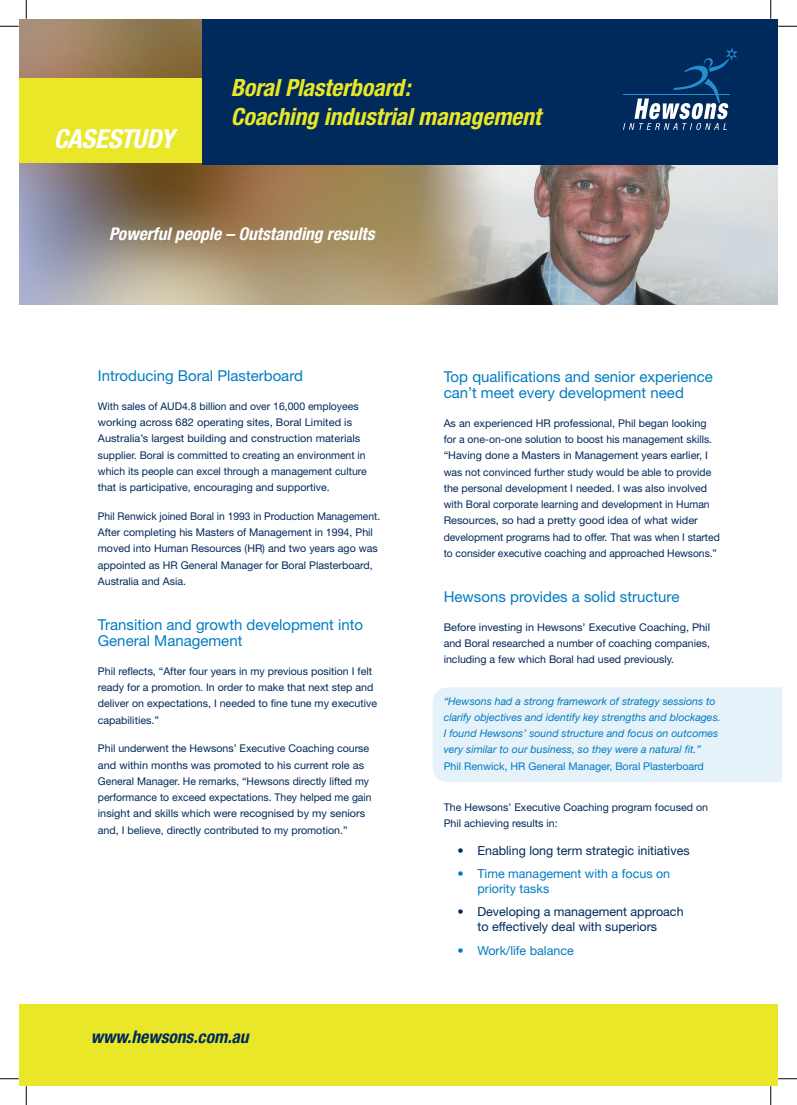
<style>
.page{position:relative;width:797px;height:1105px;background:#fff}
.page>*{position:absolute;margin:0;border:0;box-sizing:border-box;transform-origin:0 0}
.t1{font:italic 700 condensed 26.25px "Helvetica Neue";letter-spacing:-.02em;color:#fff}
.t2{font:italic 700 condensed 23.75px "Helvetica Neue";letter-spacing:-.005em;color:#e9e727}
.t3{font:italic 700 condensed 17.5px "Helvetica Neue";color:#fff}
.t4{font:italic 700 condensed 17.5px "Helvetica Neue";color:#00295c}
._01_Heading{font:15px/16.2px "Helvetica Neue LT";color:#007cc2}
.t5{font:12.5px/15px "Helvetica Neue";color:#00295c;text-align:center}
.t6{font:12.5px/15px "Helvetica Neue";color:#007cc2}
._03_Body_Copy{font:10.62px/16.2px "Helvetica Neue LT";color:#00295c}
._04_Quote{font:italic 10.62px/16.2px "Helvetica Neue LT";color:#007cc2}
._05_Quote_Names{font:10.62px "Helvetica Neue LT";color:#007cc2}
</style>
<div class="page">
<div style="left:432px;top:687px;width:349px;height:95px;background:#e6f2f9"></div>
<img style="left:19px;top:19px;width:758px;height:285px">
<div style="left:19px;top:1004px;width:758px;height:82px;background:#e9e727"></div>
<div style="left:19px;top:79px;width:735px;height:84px;background:#e9e727"></div>
<div style="left:202px;top:19px;width:575px;height:145px;background:#00295c"></div>
<svg style="left:623px;top:47px;width:114px;height:83px"></svg>
<svg style="left:0;top:25px;width:19px;height:2px"></svg>
<svg style="left:778px;top:25px;width:19px;height:2px"></svg>
<svg style="left:0;top:1078px;width:19px;height:1px"></svg>
<svg style="left:778px;top:1078px;width:19px;height:1px"></svg>
<svg style="left:25px;top:0;width:2px;height:19px"></svg>
<svg style="left:25px;top:1086px;width:2px;height:19px"></svg>
<svg style="left:770px;top:0;width:1px;height:19px"></svg>
<svg style="left:770px;top:1086px;width:1px;height:19px"></svg>
<p class="t1" style="left:54px;top:122px;width:122px">CASESTUDY</p>
<p class="t2" style="left:231px;top:74px;width:181px">Boral Plasterboard:</p>
<p class="t2" style="left:231px;top:102px;width:312px">Coaching industrial management</p>
<p class="t3" style="left:109px;top:223px;width:267px">Powerful people – Outstanding results</p>
<p class="_01_Heading" style="left:98px;top:367px;width:207px">Introducing Boral Plasterboard</p>
<p class="_03_Body_Copy" style="left:98px;top:398px;width:270px">With sales of AUD4.8 billion and over 16,000 employees working across 682 operating sites, Boral Limited is Australia’s largest building and construction materials supplier. Boral is committed to creating an environment in which its people can excel through a management culture that is participative, encouraging and supportive.</p>
<p class="_03_Body_Copy" style="left:98px;top:508px;width:284px">Phil Renwick joined Boral in 1993 in Production Management.<br>After completing his Masters of Management in 1994, Phil moved into Human Resources (HR) and two years ago was appointed as HR General Manager for Boral Plasterboard, Australia and Asia.</p>
<p class="_01_Heading" style="left:98px;top:616px;width:267px">Transition and growth development into<br>General Management</p>
<p class="_03_Body_Copy" style="left:98px;top:663px;width:281px">Phil reflects, “After four years in my previous position I felt ready for a promotion. In order to make that next step and deliver on expectations, I needed to fine tune my executive capabilities.”</p>
<p class="_03_Body_Copy" style="left:98px;top:740px;width:275px">Phil underwent the Hewsons’ Executive Coaching course and within months was promoted to his current role as General Manager. He remarks, “Hewsons directly lifted my performance to exceed expectations. They helped me gain insight and skills which were recognised by my seniors and, I believe, directly contributed to my promotion.”</p>
<p class="t4" style="left:91px;top:1026px;width:159px">www.hewsons.com.au</p>
<p class="_01_Heading" style="left:443px;top:368px;width:271px">Top qualifications and senior experience can’t meet every development need</p>
<p class="_03_Body_Copy" style="left:443px;top:415px;width:277px">As an experienced HR professional, Phil began looking for a one-on-one solution to boost his management skills. “Having done a Masters in Management years earlier, I was not convinced further study would be able to provide the personal development I needed. I was also involved with Boral corporate learning and development in Human Resources, so had a pretty good idea of what wider development programs had to offer. That was when I started to consider executive coaching and approached Hewsons.”</p>
<p class="_01_Heading" style="left:443px;top:588px;width:237px">Hewsons provides a solid structure</p>
<p class="_03_Body_Copy" style="left:443px;top:619px;width:268px;text-align:justify">Before investing in Hewsons’ Executive Coaching, Phil and Boral researched a number of coaching companies, including a few which Boral had used previously.</p>
<p class="_04_Quote" style="left:443px;top:692px;width:278px">“Hewsons had a strong framework of strategy sessions to clarify objectives and identify key strengths and blockages.<br>I found Hewsons’ sound structure and focus on outcomes very similar to our business, so they were a natural fit.”</p>
<p class="_05_Quote_Names" style="left:443px;top:759px;width:262px">Phil Renwick, HR General Manager, Boral Plasterboard</p>
<p class="_03_Body_Copy" style="left:443px;top:799px;width:266px">The Hewsons’ Executive Coaching program focused on<br>Phil achieving results in:</p>
<p class="t5" style="left:457px;top:842px;width:234px">• Enabling long term strategic initiatives</p>
<p class="t6" style="left:477px;top:865px;width:194px;text-indent:-20px">• Time management with a focus on priority tasks</p>
<p class="t5" style="left:457px;top:903px;width:228px">• Developing a management approach to effectively deal with superiors</p>
<p class="t6" style="left:457px;top:943px;width:118px">• Work/life balance</p>
</div>
